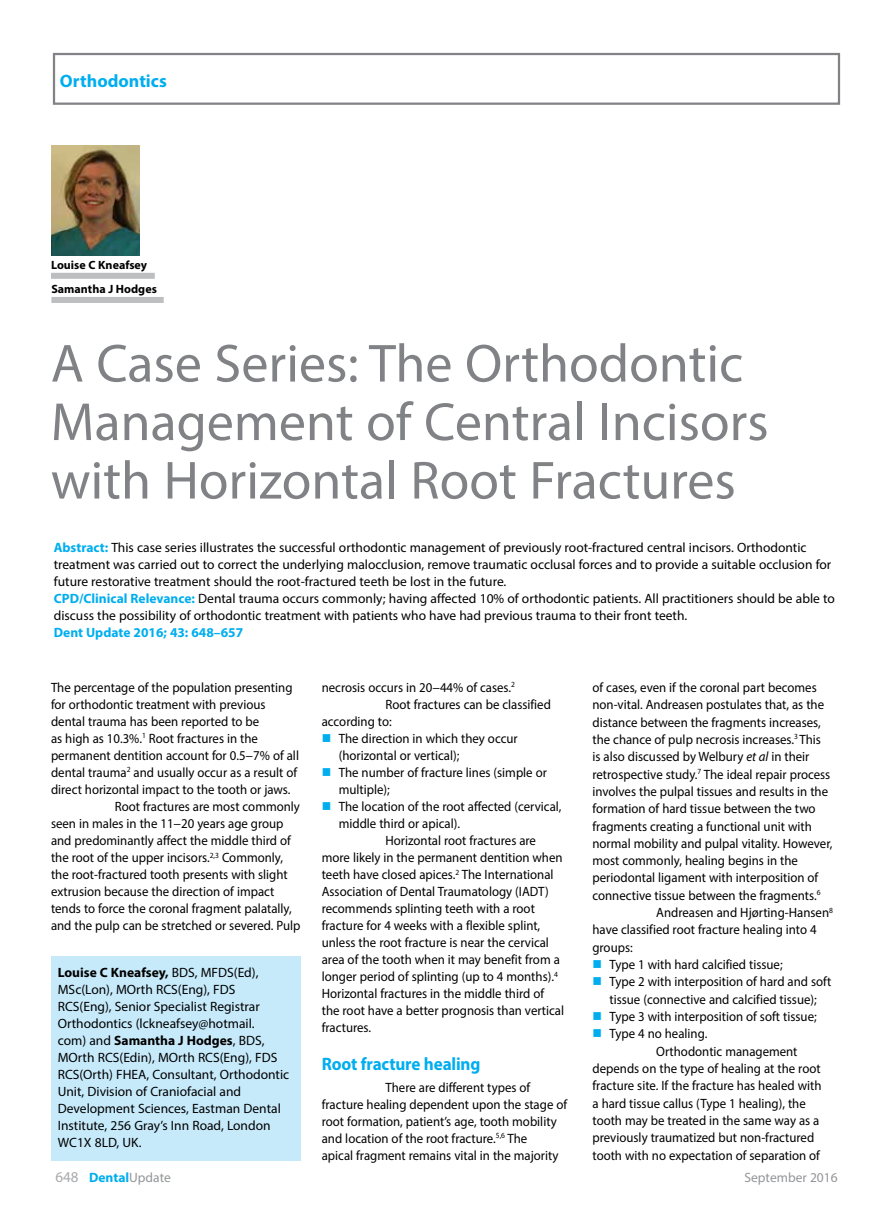
<style>
.page{position:relative;width:893px;height:1212px;background:#fff}
.page>*{position:absolute;margin:0;border:0;box-sizing:border-box;transform-origin:0 0}
.t1{font:54px/58.5px "Myriad Pro";color:#808285}
.t2{font:700 18px "Myriad Pro";letter-spacing:-.01em;color:#00aeef;scale:.95 1}
.t3{font:700 18px "Myriad Pro";letter-spacing:-.01em;color:#00aeef}
.t4{font:13.5px/17px "Myriad Pro";color:#000;scale:.95 1}
.t5{font:13.5px/17px "Myriad Pro";color:#000}
.t6{font:700 13.5px "Myriad Pro";color:#00aeef}
.t7{font:13.5px "Myriad Pro";color:#939598}
.t8{font:700 12px "Myriad Pro";color:#000}
.s1{font-weight:700;color:#00aeef}
.s2{font-weight:700}
.s3{color:#00aeef}
.s4{font-style:italic}
.s5{font-weight:400;font-size:15px;color:#a7a9ac}
.s6{font-weight:400;color:#939598}
</style>
<div class="page">
<div style="left:53px;top:53px;width:787px;height:52px;border:2px solid #808285"></div>
<div style="left:51px;top:273px;width:104px;height:6px;background:#bcbec0"></div>
<div style="left:51px;top:956px;width:249px;height:205px;background:#c7eafb"></div>
<div style="left:51px;top:297px;width:113px;height:6px;background:#bcbec0"></div>
<img style="left:51px;top:145px;width:89px;height:110px">
<h2 class="t3" style="left:60px;top:69px;width:108px">Orthodontics</h2>
<p class="t8" style="left:51px;top:257px;width:98px">Louise C Kneafsey</p>
<p class="t8" style="left:51px;top:281px;width:107px">Samantha J Hodges</p>
<h1 class="t1" style="left:51px;top:333px;width:719px">A Case Series: The Orthodontic<br>Management of Central Incisors with Horizontal Root Fractures</h1>
<p class="t5" style="left:54px;top:538px;width:783px"><span class="s1">Abstract:</span> This case series illustrates the successful orthodontic management of previously root-fractured central incisors. Orthodontic treatment was carried out to correct the underlying malocclusion, remove traumatic occlusal forces and to provide a suitable occlusion for future restorative treatment should the root-fractured teeth be lost in the future.<br><span class="s1">CPD/Clinical Relevance:</span> Dental trauma occurs commonly; having affected 10% of orthodontic patients. All practitioners should be able to discuss the possibility of orthodontic treatment with patients who have had previous trauma to their front teeth.</p>
<p class="t6" style="left:54px;top:623px;width:191px">Dent Update 2016; 43: 648–657</p>
<p class="t4" style="left:51px;top:679px;width:256px">The percentage of the population presenting</p>
<p class="t4" style="left:51px;top:696px;width:227px">for orthodontic treatment with previous</p>
<p class="t4" style="left:51px;top:713px;width:221px">dental trauma has been reported to be</p>
<p class="t4" style="left:51px;top:730px;width:219px">as high as 10.3%.<sup>1</sup> Root fractures in the</p>
<p class="t4" style="left:51px;top:747px;width:263px">permanent dentition account for 0.5−7% of all</p>
<p class="t4" style="left:51px;top:764px;width:261px">dental trauma<sup>2</sup> and usually occur as a result of</p>
<p class="t4" style="left:51px;top:781px;width:254px">direct horizontal impact to the tooth or jaws.</p>
<p class="t4" style="left:115px;top:798px;width:196px">Root fractures are most commonly</p>
<p class="t4" style="left:51px;top:815px;width:246px">seen in males in the 11−20 years age group</p>
<p class="t4" style="left:51px;top:832px;width:254px">and predominantly affect the middle third of</p>
<p class="t4" style="left:51px;top:849px;width:246px">the root of the upper incisors.<sup>2,3</sup> Commonly,</p>
<p class="t4" style="left:51px;top:866px;width:251px">the root-fractured tooth presents with slight</p>
<p class="t4" style="left:51px;top:883px;width:237px">extrusion because the direction of impact</p>
<p class="t4" style="left:51px;top:900px;width:255px">tends to force the coronal fragment palatally,</p>
<p class="t4" style="left:51px;top:917px;width:264px">and the pulp can be stretched or severed. Pulp</p>
<p class="t5" style="left:58px;top:963px;width:233px"><span class="s2">Louise C Kneafsey,</span> BDS, MFDS(Ed), MSc(Lon), MOrth RCS(Eng), FDS RCS(Eng), Senior Specialist Registrar Orthodontics (lckneafsey@hotmail.<br>com) and <span class="s2">Samantha J Hodges</span>, BDS, MOrth RCS(Edin), MOrth RCS(Eng), FDS RCS(Orth) FHEA, Consultant, Orthodontic Unit, Division of Craniofacial and Development Sciences, Eastman Dental Institute, 256 Gray’s Inn Road, London WC1X 8LD, UK.</p>
<p class="t4" style="left:322px;top:679px;width:205px">necrosis occurs in 20−44% of cases.<sup>2</sup></p>
<p class="t4" style="left:386px;top:696px;width:176px">Root fractures can be classified</p>
<p class="t4" style="left:322px;top:713px;width:75px">according to:</p>
<p class="t4" style="left:339px;top:730px;width:190px;text-indent:-17px"><span class="s3">■</span> The direction in which they occur (horizontal or vertical);</p>
<p class="t4" style="left:339px;top:764px;width:221px;text-indent:-17px"><span class="s3">■</span> The number of fracture lines (simple or multiple);</p>
<p class="t4" style="left:322px;top:798px;width:254px"><span class="s3">■</span> The location of the root affected (cervical,</p>
<p class="t4" style="left:339px;top:815px;width:129px">middle third or apical).</p>
<p class="t4" style="left:386px;top:832px;width:160px">Horizontal root fractures are</p>
<p class="t4" style="left:322px;top:849px;width:255px">more likely in the permanent dentition when</p>
<p class="t4" style="left:322px;top:866px;width:246px">teeth have closed apices.<sup>2</sup> The International</p>
<p class="t4" style="left:322px;top:883px;width:241px">Association of Dental Traumatology (IADT)</p>
<p class="t4" style="left:322px;top:900px;width:226px">recommends splinting teeth with a root</p>
<p class="t4" style="left:322px;top:917px;width:231px">fracture for 4 weeks with a flexible splint,</p>
<p class="t4" style="left:322px;top:934px;width:241px">unless the root fracture is near the cervical</p>
<p class="t4" style="left:322px;top:951px;width:252px">area of the tooth when it may benefit from a</p>
<p class="t4" style="left:322px;top:968px;width:250px">longer period of splinting (up to 4 months).<sup>4</sup></p>
<p class="t4" style="left:322px;top:985px;width:236px">Horizontal fractures in the middle third of</p>
<p class="t4" style="left:322px;top:1002px;width:257px">the root have a better prognosis than vertical</p>
<p class="t4" style="left:322px;top:1019px;width:53px">fractures.</p>
<h2 class="t2" style="left:322px;top:1052px;width:169px">Root fracture healing</h2>
<p class="t4" style="left:322px;top:1078px;width:260px;text-indent:64px">There are different types of fracture healing dependent upon the stage of root formation, patient’s age, tooth mobility and location of the root fracture.<sup>5,6</sup> The<br>apical fragment remains vital in the majority</p>
<p class="t4" style="left:592px;top:679px;width:238px">of cases, even if the coronal part becomes</p>
<p class="t4" style="left:592px;top:696px;width:245px">non-vital. Andreasen postulates that, as the</p>
<p class="t4" style="left:592px;top:713px;width:242px">distance between the fragments increases,</p>
<p class="t4" style="left:592px;top:731px;width:242px">the chance of pulp necrosis increases.<sup>3</sup> This</p>
<p class="t4" style="left:592px;top:748px;width:230px">is also discussed by Welbury <span class="s4">et al</span> in their</p>
<p class="t4" style="left:592px;top:765px;width:252px">retrospective study.<sup>7</sup> The ideal repair process</p>
<p class="t4" style="left:592px;top:783px;width:250px">involves the pulpal tissues and results in the</p>
<p class="t4" style="left:592px;top:800px;width:236px">formation of hard tissue between the two</p>
<p class="t4" style="left:592px;top:817px;width:232px">fragments creating a functional unit with</p>
<p class="t4" style="left:592px;top:834px;width:254px">normal mobility and pulpal vitality. However,</p>
<p class="t4" style="left:592px;top:852px;width:218px">most commonly, healing begins in the</p>
<p class="t4" style="left:592px;top:869px;width:239px">periodontal ligament with interposition of</p>
<p class="t4" style="left:592px;top:886px;width:242px">connective tissue between the fragments.<sup>6</sup></p>
<p class="t4" style="left:656px;top:904px;width:187px">Andreasen and Hjørting-Hansen<sup>8</sup></p>
<p class="t4" style="left:592px;top:921px;width:237px">have classified root fracture healing into 4</p>
<p class="t4" style="left:592px;top:938px;width:44px">groups:</p>
<p class="t4" style="left:592px;top:956px;width:202px"><span class="s3">■</span> Type 1 with hard calcified tissue;</p>
<p class="t4" style="left:592px;top:973px;width:253px;text-align:center"><span class="s3">■</span> Type 2 with interposition of hard and soft tissue (connective and calcified tissue);</p>
<p class="t4" style="left:592px;top:1008px;width:238px"><span class="s3">■</span> Type 3 with interposition of soft tissue;</p>
<p class="t4" style="left:592px;top:1025px;width:122px"><span class="s3">■</span> Type 4 no healing.</p>
<p class="t4" style="left:656px;top:1042px;width:150px">Orthodontic management</p>
<p class="t4" style="left:592px;top:1060px;width:242px">depends on the type of healing at the root</p>
<p class="t4" style="left:592px;top:1077px;width:243px">fracture site. If the fracture has healed with</p>
<p class="t4" style="left:592px;top:1094px;width:226px">a hard tissue callus (Type 1 healing), the</p>
<p class="t4" style="left:592px;top:1112px;width:240px">tooth may be treated in the same way as a</p>
<p class="t4" style="left:592px;top:1129px;width:235px">previously traumatized but non-fractured</p>
<p class="t4" style="left:592px;top:1146px;width:241px">tooth with no expectation of separation of</p>
<p class="t6" style="left:56px;top:1168px;width:117px"><span class="s5">648</span> Dental<span class="s6">Update</span></p>
<p class="t7" style="left:744px;top:1168px;width:95px">September 2016</p>
</div>
